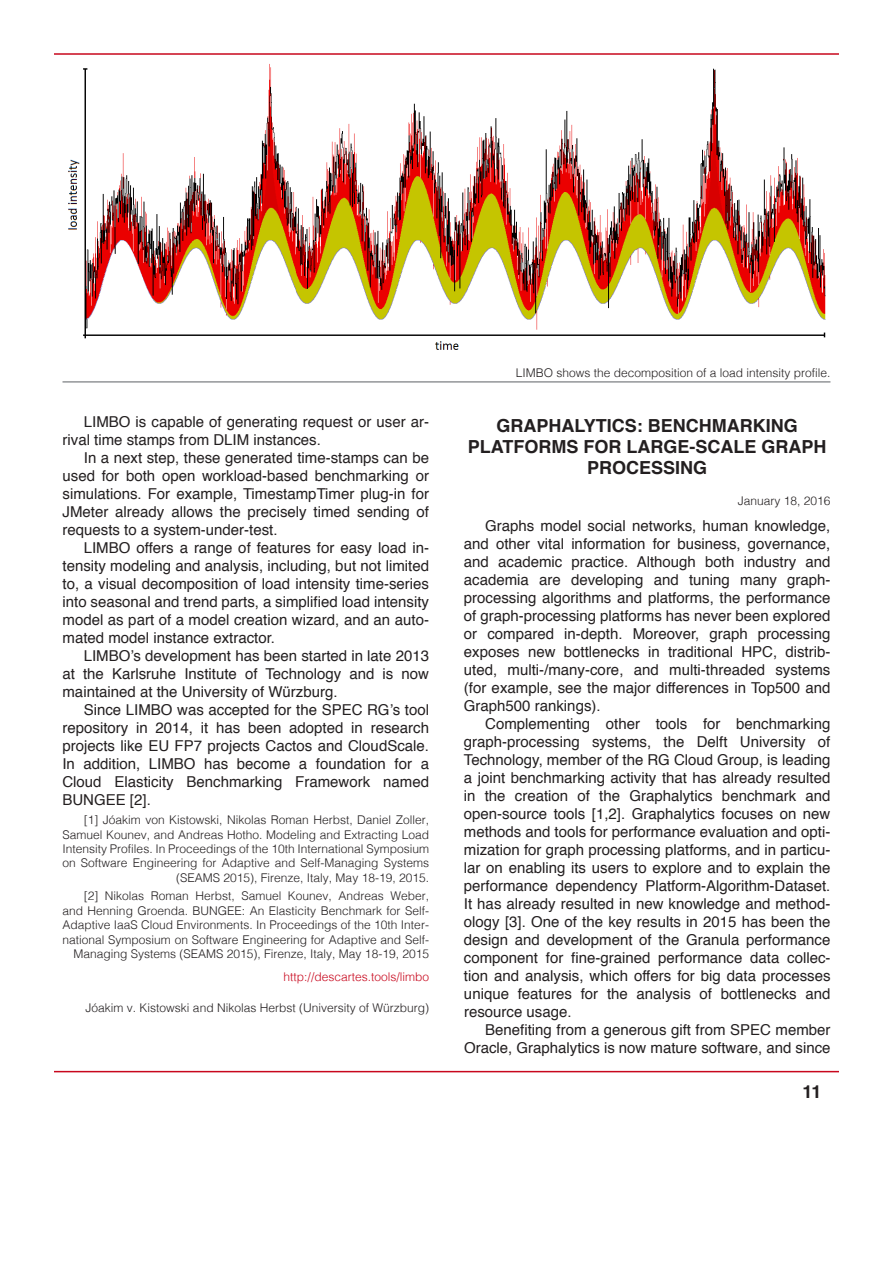
<style>
.page{position:relative;width:893px;height:1263px;background:#fff}
.page>*{position:absolute;margin:0;border:0;box-sizing:border-box;transform-origin:0 0}
.t1{font:700 18px/21px "Helvetica";color:#231f20}
.t2{font:15px/18px "Helvetica";color:#231f20;text-align:justify}
.t3{font:300 12px/14.4px "Helvetica";color:#231f20;text-align:right}
.t4{font:300 12px "Helvetica";color:#c8071d}
</style>
<div class="page">
<hr style="left:54px;top:1071px;width:785px;height:1px;background:#c8071d">
<hr style="left:54px;top:53px;width:785px;height:2px;background:#c8071d">
<hr style="left:63px;top:381px;width:767px;height:2px;background:#939598">
<img style="left:68px;top:64px;width:758px;height:286px">
<p class="t2" style="left:63px;top:414px;width:368px;text-indent:21px">LIMBO is capable of generating request or user ar&shy;rival time stamps from DLIM instances.</p>
<p class="t2" style="left:63px;top:450px;width:368px;text-indent:21px">In a next step, these generated time-stamps can be used for both open workload-based benchmarking or simulations. For example, TimestampTimer plug-in for JMeter already allows the precisely timed sending of requests to a system-under-test.</p>
<p class="t2" style="left:63px;top:540px;width:368px;text-indent:21px">LIMBO offers a range of features for easy load in&shy;tensity modeling and analysis, including, but not limited to, a visual decomposition of load intensity time-series into seasonal and trend parts, a simplified load intensity model as part of a model creation wizard, and an auto&shy;mated model instance extractor.</p>
<p class="t2" style="left:62px;top:648px;width:368px;text-indent:21px">LIMBO’s development has been started in late 2013 at the Karlsruhe Institute of Technology and is now maintained at the University of Würzburg.</p>
<p class="t2" style="left:62px;top:702px;width:368px;text-indent:21px">Since LIMBO was accepted for the SPEC RG’s tool repository in 2014, it has been adopted in research projects like EU FP7 projects Cactos and CloudScale.<br>In addition, LIMBO has become a foundation for a Cloud Elasticity Benchmarking Framework named BUNGEE [2].</p>
<p class="t3" style="left:62px;top:812px;width:368px">[1] Jóakim von Kistowski, Nikolas Roman Herbst, Daniel Zoller, Samuel Kounev, and Andreas Hotho. Modeling and Extracting Load Intensity Profiles. In Proceedings of the 10th International Symposium on Software Engineering for Adaptive and Self-Managing Systems (SEAMS 2015), Firenze, Italy, May 18-19, 2015.</p>
<p class="t3" style="left:62px;top:888px;width:368px">[2] Nikolas Roman Herbst, Samuel Kounev, Andreas Weber, and Henning Groenda. BUNGEE: An Elasticity Benchmark for Self-Adaptive IaaS Cloud Environments. In Proceedings of the 10th Inter&shy;national Symposium on Software Engineering for Adaptive and Self-Managing Systems (SEAMS 2015), Firenze, Italy, May 18-19, 2015</p>
<p class="t4" style="left:284px;top:966px;width:147px">http://descartes.tools/limbo</p>
<p class="t3" style="left:86px;top:999px;width:345px">Jóakim v. Kistowski and Nikolas Herbst (University of Würzburg)</p>
<p class="t3" style="left:516px;top:365px;width:316px">LIMBO shows the decomposition of a load intensity profile.</p>
<p class="t1" style="left:468px;top:415px;width:328px;text-indent:29px">GRAPHALYTICS : BENCHMARKING<br>PLATFORMS</p>
<p class="t1" style="left:583px;top:436px;width:81px">FOR LARGE</p>
<p class="t1" style="left:689px;top:436px;width:138px">-SCALE GRAPH</p>
<p class="t1" style="left:587px;top:457px;width:52px">PROCESS</p>
<p class="t1" style="left:675px;top:457px;width:30px">ING</p>
<p class="t3" style="left:738px;top:492px;width:94px">January 18, 2016</p>
<p class="t2" style="left:464px;top:517px;width:368px;text-indent:21px">Graphs model social networks, human knowledge, and other vital information for business, governance, and academic practice. Although both industry and academia are developing and tuning many graph&shy;processing algorithms and platforms, the performance of graph-processing platforms has never been explored or compared in-depth. Moreover, graph processing exposes new bottlenecks in traditional HPC, distrib&shy;uted, multi-/many-core, and multi-threaded systems (for example, see the major differences in Top500 and Graph500 rankings).</p>
<p class="t2" style="left:464px;top:715px;width:368px;text-indent:21px">Complementing other tools for benchmarking graph-processing systems, the Delft University of Technology, member of the RG Cloud Group, is leading a joint benchmarking activity that has already resulted in the creation of the Graphalytics benchmark and open-source tools [1,2]. Graphalytics focuses on new methods and tools for performance evaluation and opti&shy;mization for graph processing platforms, and in particu&shy;lar on enabling its users to explore and to explain the performance dependency Platform-Algorithm-Dataset.<br>It has already resulted in new knowledge and method&shy;ology [3]. One of the key results in 2015 has been the design and development of the Granula performance component for fine-grained performance data collec&shy;tion and analysis, which offers for big data processes unique features for the analysis of bottlenecks and resource usage.</p>
<p class="t2" style="left:464px;top:1021px;width:368px;text-align:right">Benefiting from a generous gift from SPEC member<br>Oracle, Graphalytics is now mature software, and since</p>
<p class="t1" style="left:802px;top:1081px;width:21px">11</p>
</div>
